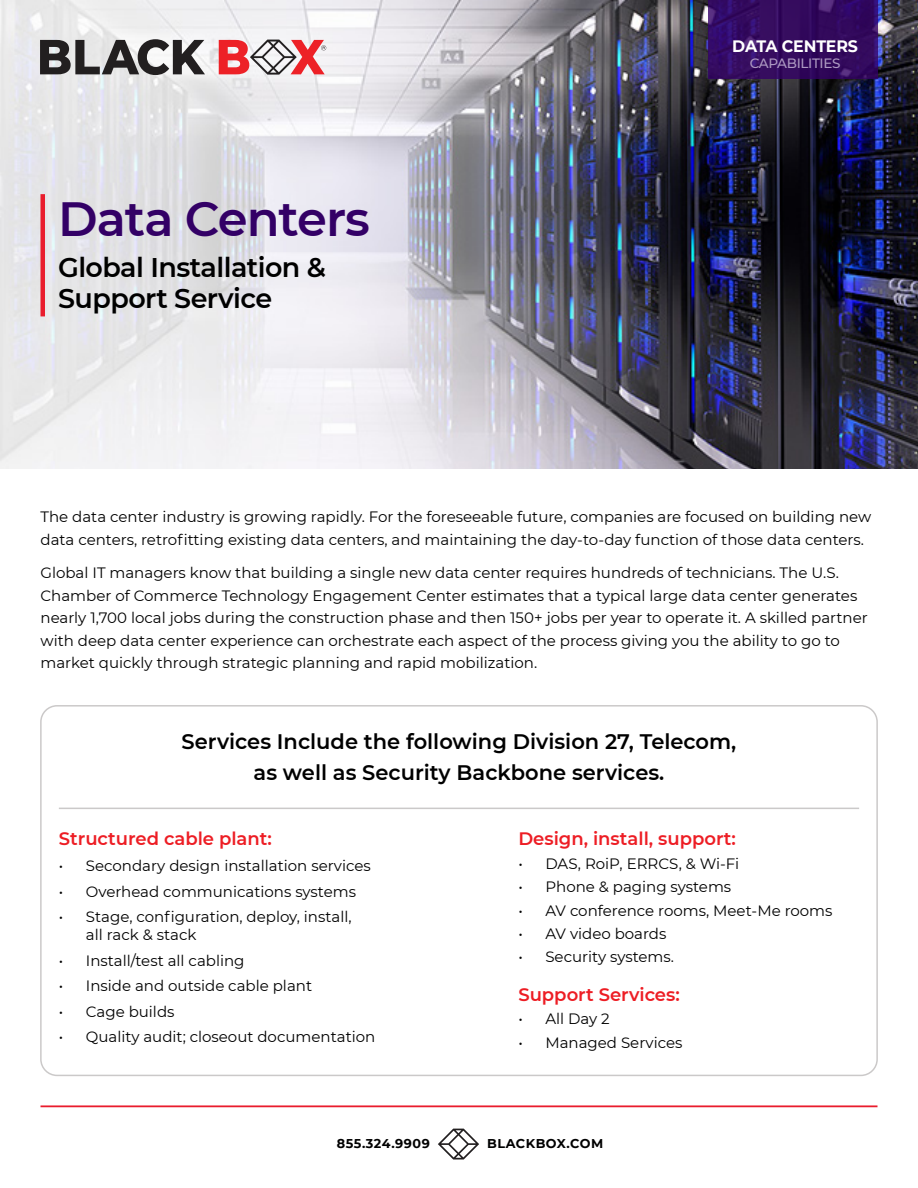
<style>
.page{position:relative;width:918px;height:1188px;background:#fff}
.page>*{position:absolute;margin:0;border:0;box-sizing:border-box;transform-origin:0 0}
.t1{font:600 48px "Montserrat";letter-spacing:-.02em;color:#306}
.t2{font:600 27px/30.3px "Montserrat";letter-spacing:-.02em;color:#000}
.t3{font:600 21px/30.6px "Montserrat";color:#000;text-align:center}
.t4{font:600 18px "Montserrat";color:#ed1d24}
.t5{font:700 16.5px "Montserrat";letter-spacing:-.01em;color:#fff;scale:.96 1}
.t6{font:15px/22.5px "Montserrat";color:#000}
.t7{font:500 13.5px "Montserrat";letter-spacing:-.025em;color:#ad99c2}
.t8{font:700 12.75px "Montserrat";letter-spacing:.04em;color:#000101}
</style>
<div class="page">
<svg style="left:438px;top:1129px;width:41px;height:31px"></svg>
<hr style="left:40px;top:1105px;width:838px;height:2px;background:#e91d2d">
<div style="left:40px;top:705px;width:838px;height:371px;border:2px solid #cbc9c9;border-radius:16px"></div>
<img style="left:0;top:0;width:918px;height:469px">
<div style="left:40px;top:194px;width:5px;height:122px;background:#e91d2d"></div>
<svg style="left:708px;top:0;width:170px;height:79px;background:#340b61"></svg>
<svg style="left:40px;top:39px;width:165px;height:36px"></svg>
<svg style="left:219px;top:40px;width:107px;height:35px"></svg>
<hr style="left:59px;top:808px;width:800px;height:1px;background:#cbc9c9">
<h1 class="t1" style="left:58px;top:185px;width:313px">Data Centers</h1>
<h2 class="t2" style="left:58px;top:251px;width:269px">Global Installation &amp;<br>Support Service</h2>
<p class="t5" style="left:732px;top:34px;width:133px">DATA CENTERS</p>
<p class="t7" style="left:750px;top:54px;width:92px">CAPABILITIES</p>
<p class="t6" style="left:40px;top:505px;width:832px">The data center industry is growing rapidly. For the foreseeable future, companies are focused on building new data centers, retrofitting existing data centers, and maintaining the day-to-day function of those data centers.</p>
<p class="t6" style="left:40px;top:561px;width:829px">Global IT managers know that building a single new data center requires hundreds of technicians. The U.S.<br>Chamber of Commerce Technology Engagement Center estimates that a typical large data center generates nearly 1,700 local jobs during the construction phase and then 150+ jobs per year to operate it. A skilled partner with deep data center experience can orchestrate each aspect of the process giving you the ability to go to market quickly through strategic planning and rapid mobilization.</p>
<h3 class="t3" style="left:182px;top:725px;width:556px">Services Include the following Division 27, Telecom, as well as Security Backbone services.</h3>
<p class="t4" style="left:59px;top:826px;width:215px">Structured cable plant:</p>
<p class="t6" style="left:59px;top:854px;width:313px">• Secondary design installation services</p>
<p class="t6" style="left:59px;top:879px;width:299px">• Overhead communications systems</p>
<p class="t6" style="left:86px;top:907px;width:267px;line-height:18px;text-indent:-27px">• Stage, configuration, deploy, install, all rack &amp; stack</p>
<p class="t6" style="left:59px;top:949px;width:187px">• Install/test all cabling</p>
<p class="t6" style="left:59px;top:974px;width:255px">• Inside and outside cable plant</p>
<p class="t6" style="left:59px;top:1000px;width:117px">• Cage builds</p>
<p class="t6" style="left:59px;top:1025px;width:318px">• Quality audit; closeout documentation</p>
<p class="t4" style="left:518px;top:826px;width:219px">Design, install, support:</p>
<p class="t6" style="left:518px;top:852px;width:222px">• DAS, RoiP, ERRCS, &amp; Wi-Fi</p>
<p class="t6" style="left:518px;top:875px;width:214px">• Phone &amp; paging systems</p>
<p class="t6" style="left:518px;top:899px;width:316px">• AV conference rooms, Meet-Me rooms</p>
<p class="t6" style="left:518px;top:922px;width:150px">• AV video boards</p>
<p class="t6" style="left:518px;top:945px;width:157px">• Security systems.</p>
<p class="t4" style="left:518px;top:982px;width:163px">Support Services:</p>
<p class="t6" style="left:518px;top:1007px;width:93px">• All Day 2</p>
<p class="t6" style="left:518px;top:1031px;width:166px">• Managed Services</p>
<p class="t8" style="left:337px;top:1134px;width:94px">855.324.9909</p>
<p class="t8" style="left:487px;top:1134px;width:118px">BLACKBOX.COM</p>
</div>
